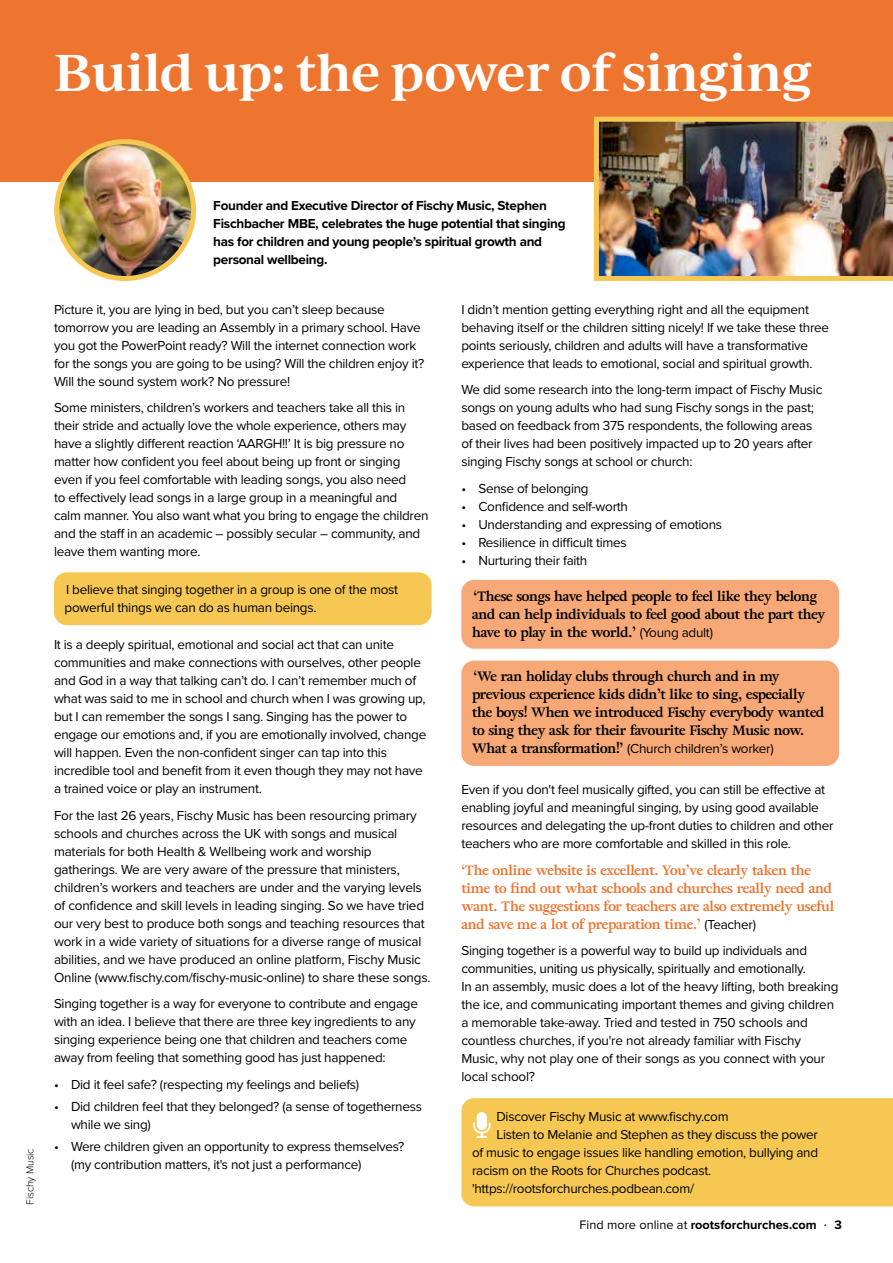
<style>
.page{position:relative;width:893px;height:1263px;background:#fff}
.page>*{position:absolute;margin:0;border:0;box-sizing:border-box;transform-origin:0 0}
.t1{font:600 49.5px "Ivy Journal";letter-spacing:-.01em;color:#fff}
.t2{font:13.5px/18px "Proxima Nova";letter-spacing:-.02em;color:#000}
.t3{font:700 13.5px/18px "Adriane Text";letter-spacing:-.02em;color:#000}
.t4{font:700 13.5px/18px "Adriane Text";letter-spacing:-.02em;color:#ee7530}
.t5{font:700 13.5px/18px "Proxima Nova";letter-spacing:-.02em;color:#000}
.t6{font:700 12.75px "Proxima Nova";color:#000}
.t7{font:300 10.5px "Proxima Nova";letter-spacing:-.01em;color:#000}
.s1{font-family:"Proxima Nova";font-weight:400}
.s2{font-family:"Adriane Text";font-weight:700}
.s3{font-family:"Proxima Nova";font-weight:400;color:#000}
.s4{font-weight:400}
.s5{font-weight:400;font-size:7.5px}
</style>
<div class="page">
<div style="left:54px;top:572px;width:378px;height:53px;background:#f6c853;border-radius:13px"></div>
<div style="left:0;top:0;width:893px;height:181px;background:#ee7530"></div>
<img style="left:58px;top:143px;width:136px;height:135px">
<div style="left:54px;top:139px;width:142px;height:142px;border:5px solid #f6c853;border-radius:50%"></div>
<img style="left:594px;top:117px;width:299px;height:164px">
<div style="left:461px;top:1098px;width:432px;height:108px;background:#f6c853"></div>
<div style="left:477px;top:1112px;width:10px;height:18px;background:#fff;border-radius:5px"></div>
<svg style="left:473px;top:1122px;width:18px;height:16px"></svg>
<div style="left:461px;top:580px;width:378px;height:69px;background:#f6a977;border-radius:13px"></div>
<div style="left:461px;top:661px;width:378px;height:105px;background:#f6a977;border-radius:13px"></div>
<h1 class="t1" style="left:54px;top:37px;width:760px">Build up: the power of singing</h1>
<p class="t7" style="left:22px;top:1205px;width:58px;rotate:-90deg">Fischy Music</p>
<p class="t5" style="left:213px;top:197px;width:354px">Founder and Executive Director of Fischy Music, Stephen Fischbacher MBE, celebrates the huge potential that singing has for children and young people’s spiritual growth and personal wellbeing.</p>
<p class="t2" style="left:54px;top:300px;width:372px">Picture it, you are lying in bed, but you can’t sleep because tomorrow you are leading an Assembly in a primary school. Have you got the PowerPoint ready? Will the internet connection work for the songs you are going to be using? Will the children enjoy it?<br>Will the sound system work? No pressure!</p>
<p class="t2" style="left:54px;top:398px;width:376px">Some ministers, children’s workers and teachers take all this in their stride and actually love the whole experience, others may have a slightly different reaction ‘AARGH!!’ It is big pressure no matter how confident you feel about being up front or singing even if you feel comfortable with leading songs, you also need<br>to effectively lead songs in a large group in a meaningful and<br>calm manner. You also want what you bring to engage the children and the staff in an academic – possibly secular – community, and leave them wanting more.</p>
<p class="t2" style="left:461px;top:300px;width:369px">I didn’t mention getting everything right and all the equipment behaving itself or the children sitting nicely! If we take these three points seriously, children and adults will have a transformative experience that leads to emotional, social and spiritual growth.</p>
<p class="t2" style="left:461px;top:380px;width:363px">We did some research into the long-term impact of Fischy Music songs on young adults who had sung Fischy songs in the past; based on feedback from 375 respondents, the following areas of their lives had been positively impacted up to 20 years after singing Fischy songs at school or church:</p>
<p class="t2" style="left:461px;top:479px;width:129px">• Sense of belonging</p>
<p class="t2" style="left:461px;top:497px;width:168px">• Confidence and self-worth</p>
<p class="t2" style="left:461px;top:515px;width:262px">• Understanding and expressing of emotions</p>
<p class="t2" style="left:461px;top:533px;width:167px">• Resilience in difficult times</p>
<p class="t2" style="left:461px;top:551px;width:128px">• Nurturing their faith</p>
<p class="t2" style="left:65px;top:580px;width:335px">I believe that singing together in a group is one of the most powerful things we can do as human beings.</p>
<p class="t2" style="left:54px;top:635px;width:374px">It is a deeply spiritual, emotional and social act that can unite communities and make connections with ourselves, other people and God in a way that talking can’t do. I can’t remember much of what was said to me in school and church when I was growing up, but I can remember the songs I sang. Singing has the power to engage our emotions and, if you are emotionally involved, change will happen. Even the non-confident singer can tap into this incredible tool and benefit from it even though they may not have a trained voice or play an instrument.</p>
<p class="t2" style="left:54px;top:806px;width:378px">For the last 26 years, Fischy Music has been resourcing primary schools and churches across the UK with songs and musical materials for both Health &amp; Wellbeing work and worship gatherings. We are very aware of the pressure that ministers, children’s workers and teachers are under and the varying levels of confidence and skill levels in leading singing. So we have tried our very best to produce both songs and teaching resources that work in a wide variety of situations for a diverse range of musical abilities, and we have produced an online platform, Fischy Music Online (www.fischy.com/fischy-music-online) to share these songs.</p>
<p class="t2" style="left:54px;top:994px;width:366px">Singing together is a way for everyone to contribute and engage with an idea. I believe that there are three key ingredients to any singing experience being one that children and teachers come away from feeling that something good has just happened:</p>
<p class="t2" style="left:54px;top:1074px;width:307px">• Did it feel safe? (respecting my feelings and beliefs)</p>
<p class="t2" style="left:71px;top:1097px;width:353px;text-indent:-17px">• Did children feel that they belonged? (a sense of togetherness while we sing)</p>
<p class="t2" style="left:71px;top:1137px;width:335px;text-indent:-17px">• Were children given an opportunity to express themselves? (my contribution matters, it's not just a performance)</p>
<p class="t3" style="left:472px;top:587px;width:355px">‘These songs have helped people to feel like they belong and can help individuals to feel good about the part they have to play in the world.’ <span class="s1">(Young adult)</span></p>
<p class="t3" style="left:472px;top:668px;width:354px">‘We ran holiday clubs through church and in my previous experience kids didn’t like to sing, especially the boys! When we introduced Fischy everybody wanted to sing they ask for their favourite Fischy Music now.</p>
<p class="t2" style="left:472px;top:739px;width:303px"><span class="s2">What a transformation!’</span> (Church children’s worker)</p>
<p class="t2" style="left:461px;top:780px;width:374px">Even if you don't feel musically gifted, you can still be effective at enabling joyful and meaningful singing, by using good available resources and delegating the up-front duties to children and other teachers who are more comfortable and skilled in this role.</p>
<p class="t4" style="left:461px;top:861px;width:374px">‘The online website is excellent. You’ve clearly taken the time to find out what schools and churches really need and want. The suggestions for teachers are also extremely useful and save me a lot of preparation time.’ <span class="s3">(Teacher)</span></p>
<p class="t2" style="left:461px;top:941px;width:379px">Singing together is a powerful way to build up individuals and communities, uniting us physically, spiritually and emotionally.<br>In an assembly, music does a lot of the heavy lifting, both breaking the ice, and communicating important themes and giving children a memorable take-away. Tried and tested in 750 schools and countless churches, if you're not already familiar with Fischy Music, why not play one of their songs as you connect with your local school?</p>
<p class="t2" style="left:496px;top:1107px;width:234px">Discover Fischy Music at www.fischy.com</p>
<p class="t2" style="left:496px;top:1125px;width:323px">Listen to Melanie and Stephen as they discuss the power</p>
<p class="t2" style="left:472px;top:1143px;width:348px">of music to engage issues like handling emotion, bullying and</p>
<p class="t2" style="left:472px;top:1161px;width:241px">racism on the Roots for Churches podcast.</p>
<p class="t2" style="left:472px;top:1179px;width:223px">'https://rootsforchurches.podbean.com/</p>
<p class="t6" style="left:580px;top:1215px;width:264px"><span class="s4">Find more online at</span> rootsforchurches.com <span class="s5">•</span> 3</p>
</div>
